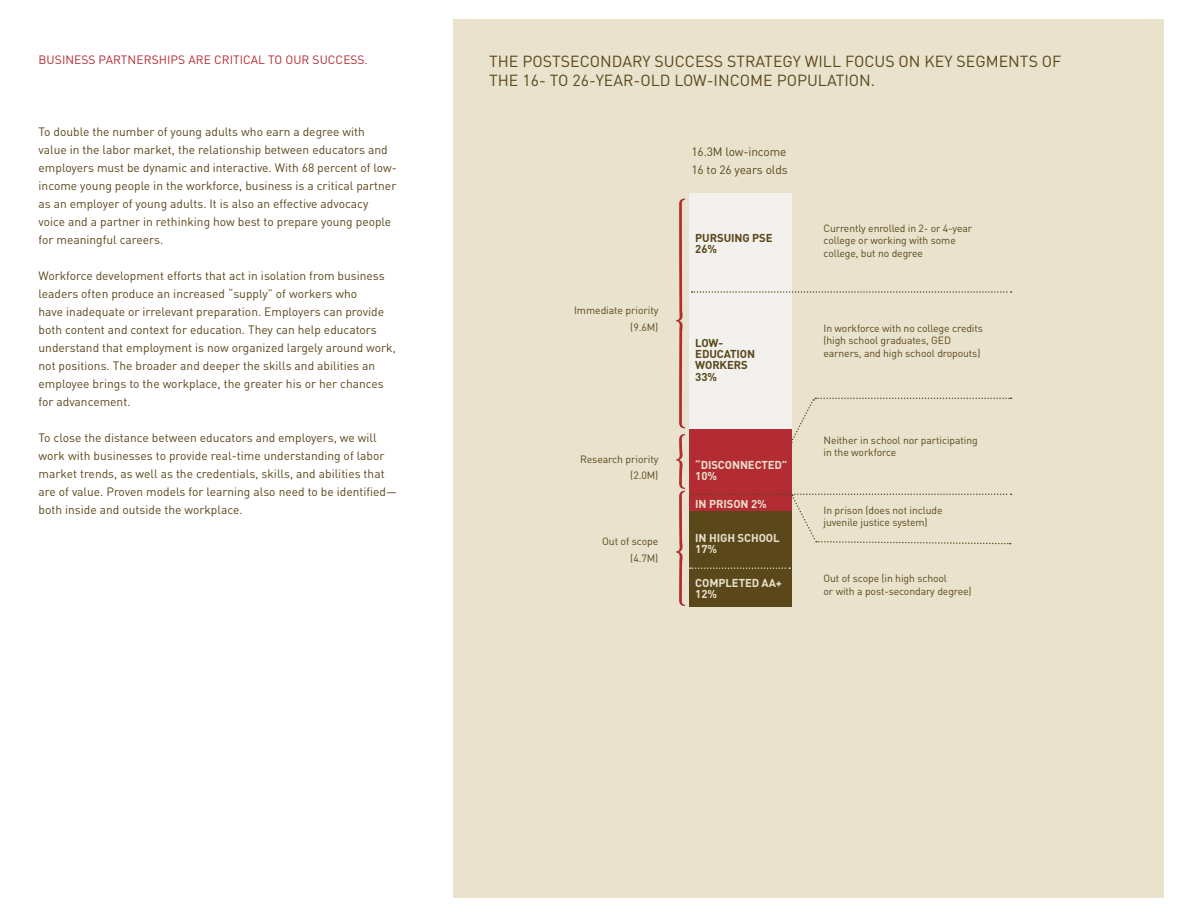
<style>
.page{position:relative;width:1188px;height:918px;background:#fff}
.page>*{position:absolute;margin:0;border:0;box-sizing:border-box;transform-origin:0 0}
.t1{font:15.9px/19px "DIN";color:#5a471a}
.t2{font:12px/18px "DIN";color:#5a471a}
.t3{font:12px "DIN";letter-spacing:.005em;color:#b32b33}
.t4{font:700 11.4px/11.4px "DIN";letter-spacing:-.01em;color:#e9e2cd}
.t5{font:700 11.4px/11.4px "DIN";letter-spacing:-.01em;color:#5a471a}
.t6{font:10.5px/16.5px "DIN";letter-spacing:-.01em;color:#5a471a;text-align:right}
.t7{font:10.35px/12.5px "DIN";letter-spacing:-.01em;color:#5a471a}
</style>
<div class="page">
<div style="left:453px;top:20px;width:711px;height:878px;background:#e9e2cd"></div>
<div style="left:689px;top:193px;width:102px;height:244px;background:#f2f1ee"></div>
<svg style="left:676px;top:199px;width:336px;height:407px"></svg>
<p class="t3" style="left:39px;top:52px;width:8px">Busi</p>
<p class="t3" style="left:65px;top:52px;width:304px">ness partnershi ps are critical to ou r success.</p>
<p class="t2" style="left:39px;top:122px;width:360px">To double the number of young adults who earn a degree with<br>value in the labor market, the relationship between educators and employers must be dynamic and interactive. With 68 percent of low&shy;income young people in the workforce, business is a critical partner as an employer of young adults. It is also an effective advocacy voice and a partner in rethinking how best to prepare young people for meaningful careers.</p>
<p class="t2" style="left:39px;top:266px;width:359px">Workforce development efforts that act in isolation from business leaders often produce an increased “supply” of workers who<br>have inadequate or irrelevant preparation. Employers can provide both content and context for education. They can help educators understand that employment is now organized largely around work, not positions. The broader and deeper the skills and abilities an employee brings to the workplace, the greater his or her chances for advancement.</p>
<p class="t2" style="left:39px;top:428px;width:360px">To close the distance between educators and employers, we will work with businesses to provide real-time understanding of labor market trends, as well as the credentials, skills, and abilities that are of value. Proven models for learning also need to be identified— both inside and outside the workplace.</p>
<h1 class="t1" style="left:489px;top:51px;width:54px">Th e posts</h1>
<h1 class="t1" style="left:489px;top:51px;width:563px;text-indent:81px">econdary success strategy wi ll focus on key segments of th e 16- to 26-year-old low-i ncome popu latio</h1>
<h1 class="t1" style="left:859px;top:70px;width:17px">n.</h1>
<p class="t6" style="left:574px;top:302px;width:86px">Immediate priority (9.6M)</p>
<p class="t6" style="left:580px;top:450px;width:80px">Research priority (2.0M)</p>
<p class="t6" style="left:602px;top:533px;width:58px">Out of scope (4.7M)</p>
<p class="t2" style="left:691px;top:142px;width:98px">16.3M low-income<br>16 to 26 years olds</p>
<p class="t5" style="left:695px;top:231px;width:79px">PURSUI NG PSE<br>26%</p>
<p class="t5" style="left:695px;top:336px;width:61px">LOW-<br>EDUCATION<br>WORKERS<br>33%</p>
<p class="t4" style="left:695px;top:459px;width:94px">“DISCONNECTED”<br>10%</p>
<p class="t4" style="left:695px;top:497px;width:73px">I N PRISON 2%</p>
<p class="t4" style="left:695px;top:531px;width:21px">IN HIGH</p>
<p class="t4" style="left:738px;top:531px;width:42px">SCHOOL</p>
<p class="t4" style="left:695px;top:543px;width:23px">17%</p>
<p class="t4" style="left:695px;top:577px;width:88px">COM PLETED AA+<br>12%</p>
<p class="t7" style="left:824px;top:222px;width:150px">Currently enrolled in 2- or 4-year college or working with some college, but no degree</p>
<p class="t7" style="left:824px;top:321px;width:161px">In workforce with no college credits (high school graduates, GED earners, and high school dropouts)</p>
<p class="t7" style="left:824px;top:434px;width:156px">Neither in school nor participating in the workforce</p>
<p class="t7" style="left:824px;top:504px;width:121px">In prison (does not include juvenile justice system)</p>
<p class="t7" style="left:824px;top:572px;width:150px">Out of scope (in high school<br>or with a post-secondary degree)</p>
</div>
